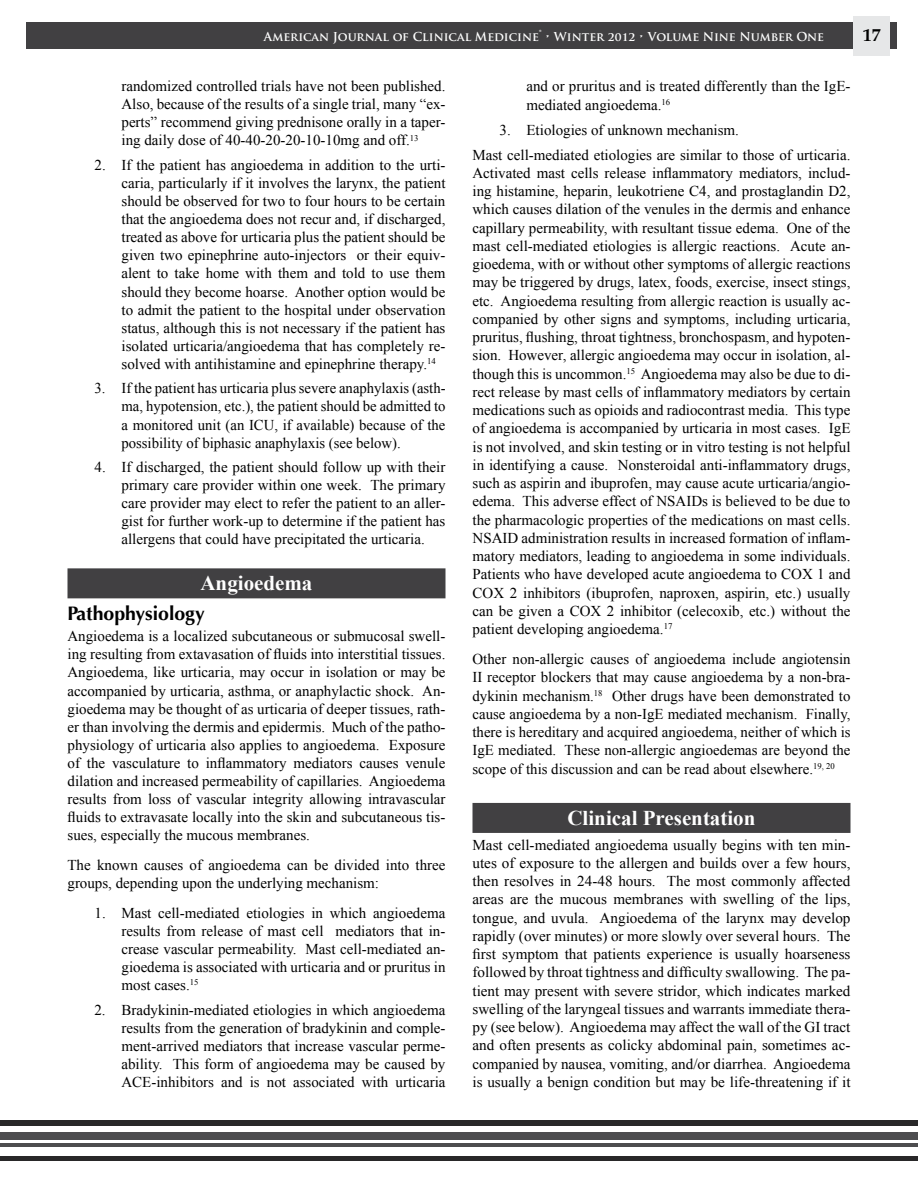
<style>
.page{position:relative;width:918px;height:1188px;background:#fff}
.page>*{position:absolute;margin:0;border:0;box-sizing:border-box;transform-origin:0 0}
.t1{font:700 21px "Times New Roman";color:#fff}
.t2{font:700 19.5px "Optima";color:#000}
.t3{font:700 18px "Palatino";color:#000}
.t4{font:15px/18.3px "Times New Roman";color:#000;text-align:justify}
.t5{font:700 12px "Trajan Pro";color:#fff}
</style>
<div class="page">
<div style="left:26px;top:22px;width:871px;height:27px;background:#414042"></div>
<div style="left:853px;top:16px;width:37px;height:40px;background:#e6e7e8"></div>
<div style="left:0;top:1121px;width:918px;height:40px;background:#292829"></div>
<div style="left:0;top:1126px;width:918px;height:29px;background:#fff"></div>
<div style="left:0;top:1133px;width:918px;height:7px;background:#4d4d4f"></div>
<hr style="left:0;top:1143px;width:918px;height:3px;background:#4d4d4f">
<div style="left:68px;top:568px;width:378px;height:30px;background:#414042"></div>
<div style="left:472px;top:803px;width:378px;height:30px;background:#414042"></div>
<p class="t5" style="left:264px;top:29px;width:562px">American Journal of Clinical Medicine® • Winter 2012 • Volume Nine Number One</p>
<p class="t3" style="left:863px;top:20px;width:19px">17</p>
<p class="t4" style="left:122px;top:77px;width:325px">randomized controlled trials have not been published.<br>Also, because of the results of a single trial, many “ex&shy;perts” recommend giving prednisone orally in a taper&shy;ing daily dose of 40-40-20-20-10-10mg and off.<sup>13</sup></p>
<p class="t4" style="left:122px;top:156px;width:326px;text-indent:-27px">2. If the patient has angioedema in addition to the urti&shy;caria, particularly if it involves the larynx, the patient should be observed for two to four hours to be certain that the angioedema does not recur and, if discharged, treated as above for urticaria plus the patient should be given two epinephrine auto-injectors or their equiv&shy;alent to take home with them and told to use them should they become hoarse. Another option would be to admit the patient to the hospital under observation status, although this is not necessary if the patient has isolated urticaria/angioedema that has completely re&shy;solved with antihistamine and epinephrine therapy.<sup>14</sup></p>
<p class="t4" style="left:122px;top:379px;width:326px;text-indent:-27px">3. If the patient has urticaria plus severe anaphylaxis (asth&shy;ma, hypotension, etc.), the patient should be admitted to a monitored unit (an ICU, if available) because of the possibility of biphasic anaphylaxis (see below).</p>
<p class="t4" style="left:121px;top:458px;width:326px;text-indent:-27px">4. If discharged, the patient should follow up with their primary care provider within one week. The primary care provider may elect to refer the patient to an aller&shy;gist for further work-up to determine if the patient has allergens that could have precipitated the urticaria.</p>
<h1 class="t1" style="left:201px;top:568px;width:113px">Angioedema</h1>
<h2 class="t2" style="left:68px;top:602px;width:139px">Pathophysiology</h2>
<p class="t4" style="left:68px;top:627px;width:380px">Angioedema is a localized subcutaneous or submucosal swell&shy;ing resulting from extavasation of fluids into interstitial tissues.<br>Angioedema, like urticaria, may occur in isolation or may be accompanied by urticaria, asthma, or anaphylactic shock. An&shy;gioedema may be thought of as urticaria of deeper tissues, rath&shy;er than involving the dermis and epidermis. Much of the patho&shy;physiology of urticaria also applies to angioedema. Exposure of the vasculature to inflammatory mediators causes venule dilation and increased permeability of capillaries. Angioedema results from loss of vascular integrity allowing intravascular fluids to extravasate locally into the skin and subcutaneous tis&shy;sues, especially the mucous membranes.</p>
<p class="t4" style="left:68px;top:855px;width:379px">The known causes of angioedema can be divided into three groups, depending upon the underlying mechanism:</p>
<p class="t4" style="left:122px;top:903px;width:326px;text-indent:-27px">1. Mast cell-mediated etiologies in which angioedema results from release of mast cell mediators that in&shy;crease vascular permeability. Mast cell-mediated an&shy;gioedema is associated with urticaria and or pruritus in most cases.<sup>15</sup></p>
<p class="t4" style="left:121px;top:1000px;width:326px;text-indent:-27px">2. Bradykinin-mediated etiologies in which angioedema results from the generation of bradykinin and comple&shy;ment-arrived mediators that increase vascular perme&shy;ability. This form of angioedema may be caused by ACE-inhibitors and is not associated with urticaria</p>
<p class="t4" style="left:526px;top:77px;width:326px">and or pruritus and is treated differently than the IgE&shy;mediated angioedema.<sup>16</sup></p>
<p class="t4" style="left:472px;top:117px;width:380px;line-height:25px;text-indent:27px">3. Etiologies of unknown mechanism.<br>Mast cell-mediated etiologies are similar to those of urticaria.</p>
<p class="t4" style="left:472px;top:164px;width:380px">Activated mast cells release inflammatory mediators, includ&shy;ing histamine, heparin, leukotriene C4, and prostaglandin D2, which causes dilation of the venules in the dermis and enhance capillary permeability, with resultant tissue edema. One of the mast cell-mediated etiologies is allergic reactions. Acute an&shy;gioedema, with or without other symptoms of allergic reactions may be triggered by drugs, latex, foods, exercise, insect stings, etc. Angioedema resulting from allergic reaction is usually ac&shy;companied by other signs and symptoms, including urticaria, pruritus, flushing, throat tightness, bronchospasm, and hypoten&shy;sion. However, allergic angioedema may occur in isolation, al&shy;though this is uncommon.<sup>15</sup> Angioedema may also be due to di&shy;rect release by mast cells of inflammatory mediators by certain medications such as opioids and radiocontrast media. This type of angioedema is accompanied by urticaria in most cases. IgE is not involved, and skin testing or in vitro testing is not helpful in identifying a cause. Nonsteroidal anti-inflammatory drugs, such as aspirin and ibuprofen, may cause acute urticaria/angio&shy;edema. This adverse effect of NSAIDs is believed to be due to the pharmacologic properties of the medications on mast cells.<br>NSAID administration results in increased formation of inflam&shy;matory mediators, leading to angioedema in some individuals.<br>Patients who have developed acute angioedema to COX 1 and COX 2 inhibitors (ibuprofen, naproxen, aspirin, etc.) usually can be given a COX 2 inhibitor (celecoxib, etc.) without the patient developing angioedema.<sup>17</sup></p>
<p class="t4" style="left:472px;top:650px;width:380px">Other non-allergic causes of angioedema include angiotensin II receptor blockers that may cause angioedema by a non-bra&shy;dykinin mechanism.<sup>18</sup> Other drugs have been demonstrated to cause angioedema by a non-IgE mediated mechanism. Finally, there is hereditary and acquired angioedema, neither of which is IgE mediated. These non-allergic angioedemas are beyond the scope of this discussion and can be read about elsewhere.<sup>19,</sup> <sup>20</sup></p>
<h1 class="t1" style="left:567px;top:803px;width:190px">Clinical Presentation</h1>
<p class="t4" style="left:472px;top:835px;width:380px">Mast cell-mediated angioedema usually begins with ten min&shy;utes of exposure to the allergen and builds over a few hours, then resolves in 24-48 hours. The most commonly affected areas are the mucous membranes with swelling of the lips, tongue, and uvula. Angioedema of the larynx may develop rapidly (over minutes) or more slowly over several hours. The first symptom that patients experience is usually hoarseness followed by throat tightness and difficulty swallowing. The pa&shy;tient may present with severe stridor, which indicates marked swelling of the laryngeal tissues and warrants immediate thera&shy;py (see below). Angioedema may affect the wall of the GI tract and often presents as colicky abdominal pain, sometimes ac&shy;companied by nausea, vomiting, and/or diarrhea. Angioedema is usually a benign condition but may be life-threatening if it</p>
</div>
